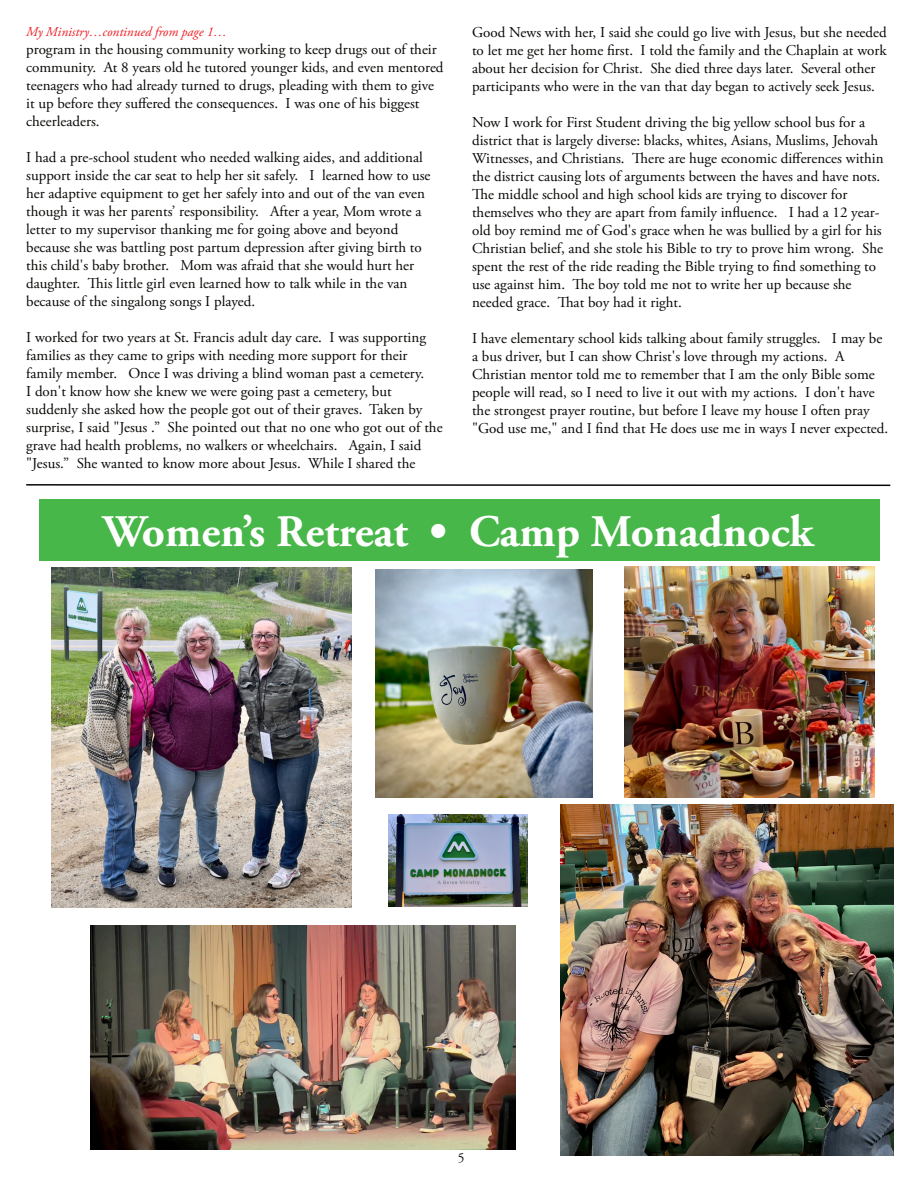
<style>
.page{position:relative;width:918px;height:1188px;background:#fff}
.page>*{position:absolute;margin:0;border:0;box-sizing:border-box;transform-origin:0 0}
.t1{font:700 45px "Adobe Garamond Pro";color:#fff}
.t2{font:15px/18px "Adobe Garamond Pro";color:#080704}
.t3{font:italic 13.5px "Adobe Garamond Pro";color:#ee1e23}
.t4{font:13.5px "Adobe Garamond Pro";color:#080704}
</style>
<div class="page">
<div style="left:39px;top:500px;width:840px;height:61px;background:#48b749"></div>
<svg style="left:26px;top:484px;width:865px;height:3px"></svg>
<img style="left:51px;top:568px;width:300px;height:339px">
<img style="left:561px;top:805px;width:332px;height:351px">
<img style="left:375px;top:569px;width:217px;height:229px">
<img style="left:625px;top:566px;width:249px;height:232px">
<img style="left:90px;top:926px;width:425px;height:223px">
<img style="left:389px;top:814px;width:139px;height:92px">
<p class="t3" style="left:26px;top:26px;width:202px">My Ministry…continued from page 1…</p>
<p class="t2" style="left:26px;top:42px;width:419px">program in the housing community working to keep drugs out of their community. At 8 years old he tutored younger kids, and even mentored teenagers who had already turned to drugs, pleading with them to give it up before they suffered the consequences. I was one of his biggest cheerleaders.</p>
<p class="t2" style="left:26px;top:150px;width:406px">I had a pre-school student who needed walking aides, and additional support inside the car seat to help her sit safely. I learned how to use her adaptive equipment to get her safely into and out of the van even though it was her parents’ responsibility. After a year, Mom wrote a letter to my supervisor thanking me for going above and beyond because she was battling post partum depression after giving birth to this child's baby brother. Mom was afraid that she would hurt her daughter. This little girl even learned how to talk while in the van because of the singalong songs I played.</p>
<p class="t2" style="left:26px;top:330px;width:418px">I worked for two years at St. Francis adult day care. I was supporting families as they came to grips with needing more support for their family member. Once I was driving a blind woman past a cemetery.<br>I don't know how she knew we were going past a cemetery, but suddenly she asked how the people got out of their graves. Taken by surprise, I said "Jesus .” She pointed out that no one who got out of the grave had health problems, no walkers or wheelchairs. Again, I said "Jesus.” She wanted to know more about Jesus. While I shared the</p>
<p class="t2" style="left:472px;top:25px;width:416px">Good News with her, I said she could go live with Jesus, but she needed to let me get her home first. I told the family and the Chaplain at work about her decision for Christ. She died three days later. Several other participants who were in the van that day began to actively seek Jesus.</p>
<p class="t2" style="left:472px;top:115px;width:413px">Now I work for First Student driving the big yellow school bus for a district that is largely diverse: blacks, whites, Asians, Muslims, Jehovah Witnesses, and Christians. There are huge economic differences within the district causing lots of arguments between the haves and have nots.<br>The middle school and high school kids are trying to discover for themselves who they are apart from family influence. I had a 12 year&shy;old boy remind me of God's grace when he was bullied by a girl for his Christian belief, and she stole his Bible to try to prove him wrong. She spent the rest of the ride reading the Bible trying to find something to use against him. The boy told me not to write her up because she needed grace. That boy had it right.</p>
<p class="t2" style="left:472px;top:331px;width:418px">I have elementary school kids talking about family struggles. I may be a bus driver, but I can show Christ's love through my actions. A Christian mentor told me to remember that I am the only Bible some people will read, so I need to live it out with my actions. I don't have the strongest prayer routine, but before I leave my house I often pray "God use me," and I find that He does use me in ways I never expected.</p>
<h1 class="t1" style="left:103px;top:513px;width:712px">Women’s Retreat • Camp Monadnock</h1>
<p class="t4" style="left:458px;top:1152px;width:8px">5</p>
</div>
